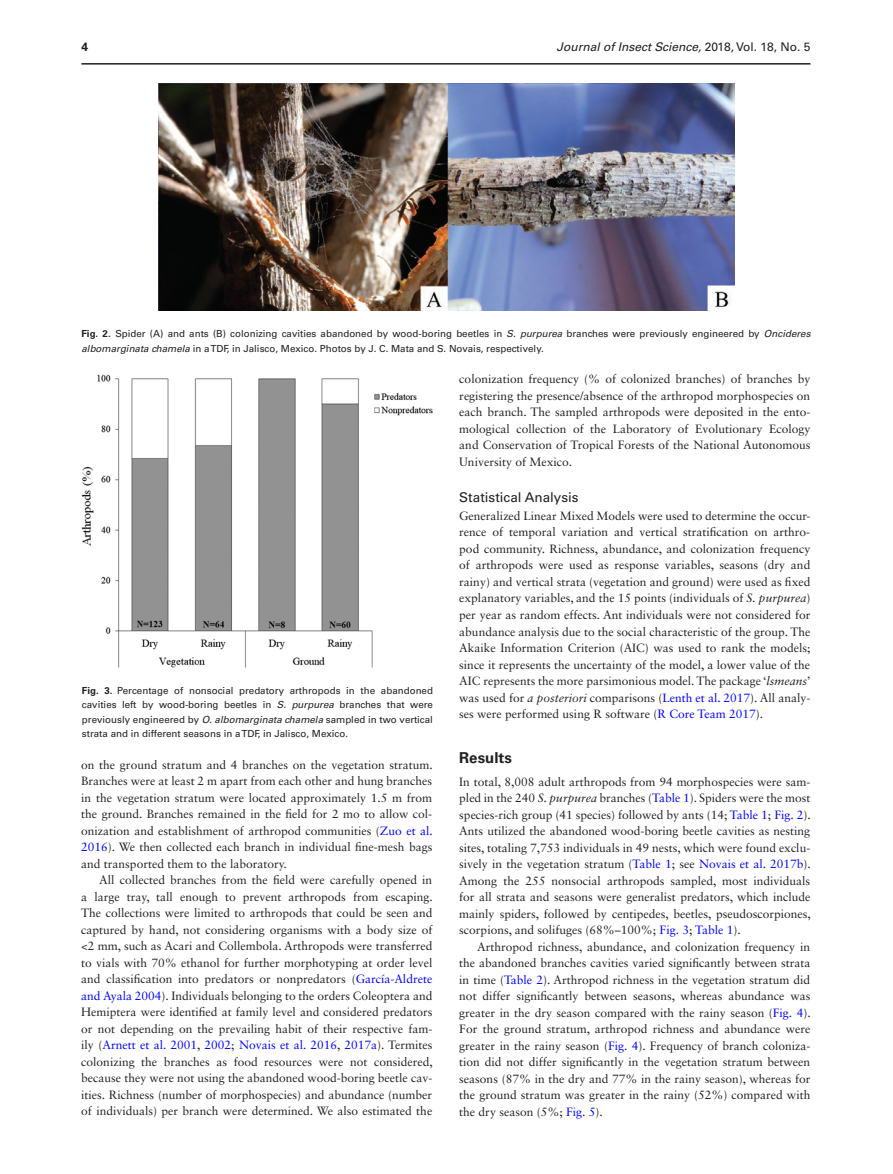
<style>
.page{position:relative;width:893px;height:1174px;background:#fff}
.page>*{position:absolute;margin:0;border:0;box-sizing:border-box;transform-origin:0 0}
.t1{font:700 15px "Univers LT Std";color:#231f20}
.t2{font:13.5px "Univers LT Std";color:#231f20}
.t3{font:12px/16.5px "Sabon LT Std";color:#231f20;text-align:justify}
.t4{font:italic 12px "Univers LT Std";color:#231f20}
.t5{font:700 12px "Univers LT Std";color:#231f20}
.t6{font:9.75px/14.2px "Univers LT Std";color:#231f20;text-align:justify}
.s1{font-style:normal}
.s2{font-weight:700}
.s3{font-style:italic}
.s4{color:#00f}
</style>
<div class="page">
<img style="left:82px;top:375px;width:351px;height:292px">
<img style="left:158px;top:84px;width:576px;height:226px">
<hr style="left:81px;top:63px;width:729px;height:2px;background:#231f20">
<p class="t5" style="left:81px;top:40px;width:8px">4</p>
<p class="t4" style="left:557px;top:40px;width:255px">Journal of Insect Science, <span class="s1">2018, Vol. 18, No. 5</span></p>
<p class="t6" style="left:82px;top:327px;width:730px"><span class="s2">Fig. 2.</span> Spider (A) and ants (B) colonizing cavities abandoned by wood-boring beetles in <span class="s3">S. purpurea</span> branches were previously engineered by <span class="s3">Oncideres albomarginata chamela</span> in a TDF, in Jalisco, Mexico. Photos by J. C. Mata and S. Novais, respectively.</p>
<p class="t6" style="left:82px;top:683px;width:353px"><span class="s2">Fig. 3.</span> Percentage of nonsocial predatory arthropods in the abandoned cavities left by wood-boring beetles in <span class="s3">S. purpurea</span> branches that were previously engineered by <span class="s3">O. albomarginata chamela</span> sampled in two vertical strata and in different seasons in a TDF, in Jalisco, Mexico.</p>
<p class="t3" style="left:81px;top:756px;width:353px">on the ground stratum and 4 branches on the vegetation stratum.<br>Branches were at least 2 m apart from each other and hung branches in the vegetation stratum were located approximately 1.5 m from the ground. Branches remained in the field for 2 mo to allow col&shy;onization and establishment of arthropod communities (<span class="s4">Zuo et al.<br>2016</span>). We then collected each branch in individual fine-mesh bags and transported them to the laboratory.</p>
<p class="t3" style="left:81px;top:871px;width:353px;text-indent:18px">All collected branches from the field were carefully opened in a large tray, tall enough to prevent arthropods from escaping.<br>The collections were limited to arthropods that could be seen and captured by hand, not considering organisms with a body size of &lt;2 mm, such as Acari and Collembola. Arthropods were transferred to vials with 70% ethanol for further morphotyping at order level and classification into predators or nonpredators (<span class="s4">García-Aldrete and Ayala 2004</span>). Individuals belonging to the orders Coleoptera and Hemiptera were identified at family level and considered predators or not depending on the prevailing habit of their respective fam&shy;ily (<span class="s4">Arnett et al. 2001</span>, <span class="s4">2002</span>; <span class="s4">Novais et al. 2016</span>, <span class="s4">2017a</span>). Termites colonizing the branches as food resources were not considered, because they were not using the abandoned wood-boring beetle cav&shy;ities. Richness (number of morphospecies) and abundance (number of individuals) per branch were determined. We also estimated the</p>
<p class="t3" style="left:459px;top:371px;width:353px">colonization frequency (% of colonized branches) of branches by registering the presence/absence of the arthropod morphospecies on each branch. The sampled arthropods were deposited in the ento&shy;mological collection of the Laboratory of Evolutionary Ecology and Conservation of Tropical Forests of the National Autonomous University of Mexico.</p>
<p class="t2" style="left:459px;top:489px;width:121px">Statistical Analysis</p>
<p class="t3" style="left:459px;top:507px;width:353px">Generalized Linear Mixed Models were used to determine the occur&shy;rence of temporal variation and vertical stratification on arthro&shy;pod community. Richness, abundance, and colonization frequency of arthropods were used as response variables, seasons (dry and rainy) and vertical strata (vegetation and ground) were used as fixed explanatory variables, and the 15 points (individuals of <span class="s3">S. purpurea</span>) per year as random effects. Ant individuals were not considered for abundance analysis due to the social characteristic of the group. The Akaike Information Criterion (AIC) was used to rank the models; since it represents the uncertainty of the model, a lower value of the AIC represents the more parsimonious model. The package ‘<span class="s3">lsmeans</span>’ was used for <span class="s3">a posteriori</span> comparisons (<span class="s4">Lenth et al. 2017</span>). All analy&shy;ses were performed using R software (<span class="s4">R Core Team 2017</span>).</p>
<p class="t1" style="left:459px;top:749px;width:54px">Results</p>
<p class="t3" style="left:459px;top:773px;width:353px">In total, 8,008 adult arthropods from 94 morphospecies were sam&shy;pled in the 240 <span class="s3">S. purpurea</span> branches (<span class="s4">Table 1</span>). Spiders were the most species-rich group (41 species) followed by ants (14; <span class="s4">Table 1</span>; <span class="s4">Fig. 2</span>).<br>Ants utilized the abandoned wood-boring beetle cavities as nesting sites, totaling 7,753 individuals in 49 nests, which were found exclu&shy;sively in the vegetation stratum (<span class="s4">Table 1</span>; see <span class="s4">Novais et al. 2017b</span>).<br>Among the 255 nonsocial arthropods sampled, most individuals for all strata and seasons were generalist predators, which include mainly spiders, followed by centipedes, beetles, pseudoscorpiones, scorpions, and solifuges (68%–100%; <span class="s4">Fig. 3</span>; <span class="s4">Table 1</span>).</p>
<p class="t3" style="left:459px;top:938px;width:353px;text-indent:18px">Arthropod richness, abundance, and colonization frequency in the abandoned branches cavities varied significantly between strata in time (<span class="s4">Table 2</span>). Arthropod richness in the vegetation stratum did not differ significantly between seasons, whereas abundance was greater in the dry season compared with the rainy season (<span class="s4">Fig. 4</span>).<br>For the ground stratum, arthropod richness and abundance were greater in the rainy season (<span class="s4">Fig. 4</span>). Frequency of branch coloniza&shy;tion did not differ significantly in the vegetation stratum between seasons (87% in the dry and 77% in the rainy season), whereas for the ground stratum was greater in the rainy (52%) compared with the dry season (5%; <span class="s4">Fig. 5</span>).</p>
</div>
